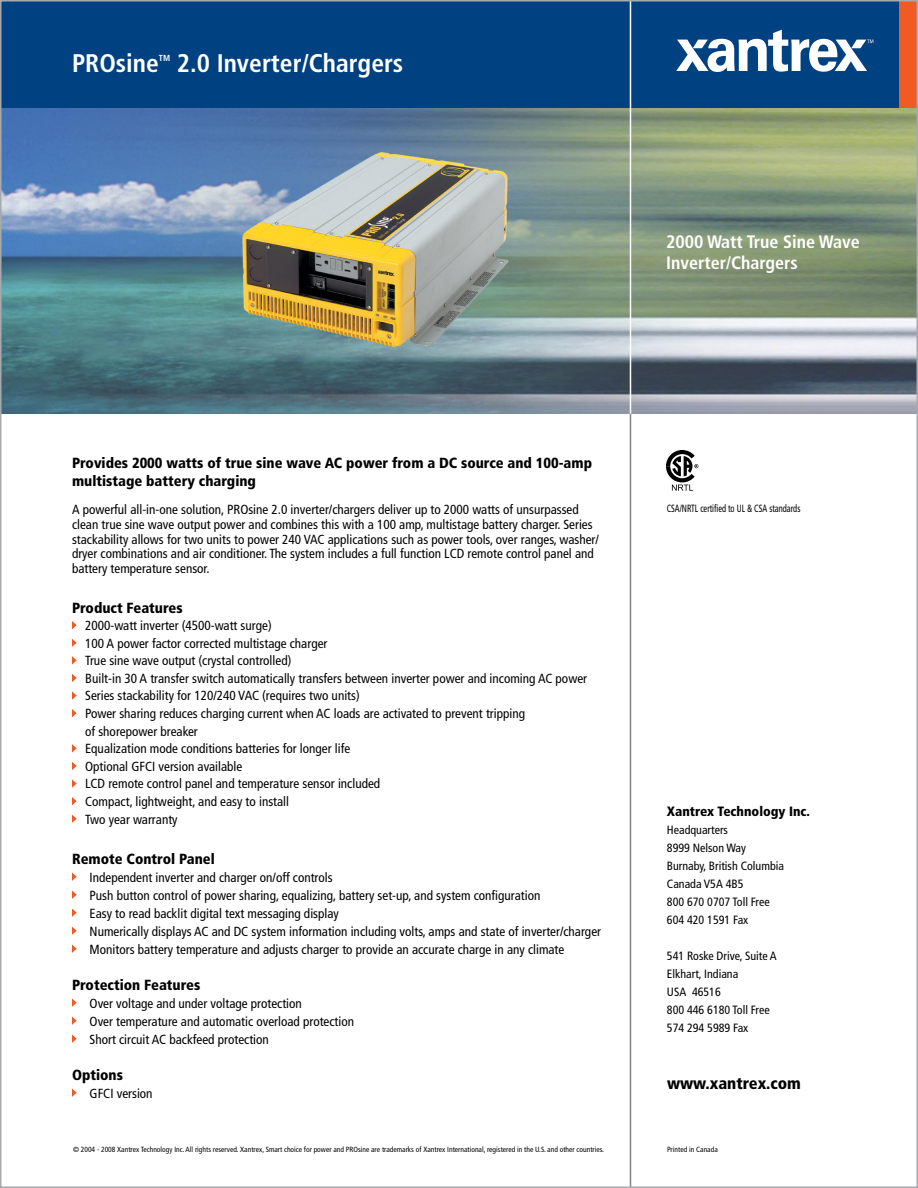
<style>
.page{position:relative;width:918px;height:1188px;background:#fff}
.page>*{position:absolute;margin:0;border:0;box-sizing:border-box;transform-origin:0 0}
.t1{font:700 condensed 25.5px "Frutiger";color:#fff}
.t2{font:700 condensed 18px/21px "Frutiger";color:#fff}
.t3{font:900 condensed 16.5px "Frutiger";color:#000}
.t4{font:900 condensed 14.7px/18px "Frutiger";color:#000}
.t5{font:900 condensed 13.5px "Frutiger";color:#000}
.t6{font:condensed 13.2px/17.5px "Frutiger";color:#000}
.t7{font:condensed 12px/18px "Frutiger";color:#000}
.t8{font:condensed 10.5px "Frutiger";color:#000;scale:.8 1}
.t9{font:700 condensed 8.7px "Frutiger";color:#fff}
.t10{font:condensed 7.5px "Frutiger";color:#000}
</style>
<div class="page">
<img style="left:3px;top:108px;width:912px;height:306px">
<div style="left:0;top:0;width:918px;height:108px;background:#004181"></div>
<div style="left:900px;top:0;width:18px;height:108px;background:#f15a22"></div>
<hr style="left:630px;top:414px;width:1px;height:774px;background:#808284">
<hr style="left:630px;top:0;width:1px;height:414px;background:#fff">
<svg style="left:666px;top:450px;width:32px;height:41px"></svg>
<svg style="left:676px;top:30px;width:197px;height:42px"></svg>
<svg style="left:72px;top:621px;width:5px;height:8px"></svg>
<svg style="left:72px;top:639px;width:5px;height:8px"></svg>
<svg style="left:72px;top:656px;width:5px;height:9px"></svg>
<svg style="left:72px;top:674px;width:5px;height:8px"></svg>
<svg style="left:72px;top:691px;width:5px;height:9px"></svg>
<svg style="left:72px;top:709px;width:5px;height:8px"></svg>
<svg style="left:72px;top:744px;width:5px;height:9px"></svg>
<svg style="left:72px;top:762px;width:5px;height:8px"></svg>
<svg style="left:72px;top:779px;width:5px;height:9px"></svg>
<svg style="left:72px;top:797px;width:5px;height:8px"></svg>
<svg style="left:72px;top:815px;width:5px;height:8px"></svg>
<svg style="left:72px;top:873px;width:5px;height:8px"></svg>
<svg style="left:72px;top:891px;width:5px;height:8px"></svg>
<svg style="left:72px;top:909px;width:5px;height:8px"></svg>
<svg style="left:72px;top:927px;width:5px;height:8px"></svg>
<svg style="left:72px;top:945px;width:5px;height:8px"></svg>
<svg style="left:72px;top:999px;width:5px;height:8px"></svg>
<svg style="left:72px;top:1017px;width:5px;height:8px"></svg>
<svg style="left:72px;top:1035px;width:5px;height:8px"></svg>
<svg style="left:72px;top:1089px;width:5px;height:8px"></svg>
<h1 class="t1" style="left:72px;top:48px;width:88px">PROsine</h1>
<p class="t9" style="left:159px;top:53px;width:13px">TM</p>
<h1 class="t1" style="left:177px;top:48px;width:228px">2.0 Inverter/Chargers</h1>
<h2 class="t2" style="left:666px;top:231px;width:195px">2000 Watt True Sine Wave<br>Inverter/Chargers</h2>
<p class="t4" style="left:72px;top:454px;width:522px">Provides 2000 watts of true sine wave AC power from a DC source and 100-amp multistage battery charging</p>
<p class="t6" style="left:72px;top:502px;width:528px;line-height:14.7px">A powerful all-in-one solution, PROsine 2.0 inverter/chargers deliver up to 2000 watts of unsurpassed clean true sine wave output power and combines this with a 100 amp, multistage battery charger. Series stackability allows for two units to power 240 VAC applications such as power tools, over ranges, washer/ dryer combinations and air conditioner. The system includes a full function LCD remote control panel and battery temperature sensor.</p>
<p class="t4" style="left:72px;top:598px;width:112px">Product Features</p>
<p class="t6" style="left:85px;top:617px;width:503px">2000-watt inverter (4500-watt surge)<br>100 A power factor corrected multistage charger<br>True sine wave output (crystal controlled)<br>Built-in 30 A transfer switch automatically transfers between inverter power and incoming AC power Series stackability for 120/240 VAC (requires two units)<br>Power sharing reduces charging current when AC loads are activated to prevent tripping<br>of shorepower breaker<br>Equalization mode conditions batteries for longer life<br>Optional GFCI version available<br>LCD remote control panel and temperature sensor included<br>Compact, lightweight, and easy to install<br>Two year warranty</p>
<p class="t4" style="left:72px;top:850px;width:144px">Remote Control Panel</p>
<p class="t6" style="left:90px;top:868px;width:513px;line-height:18px">Independent inverter and charger on/off controls<br>Push button control of power sharing, equalizing, battery set-up, and system configuration<br>Easy to read backlit digital text messaging display<br>Numerically displays AC and DC system information including volts, amps and state of inverter/charger Monitors battery temperature and adjusts charger to provide an accurate charge in any climate</p>
<p class="t4" style="left:72px;top:976px;width:130px">Protection Features</p>
<p class="t6" style="left:90px;top:994px;width:266px;line-height:18px">Over voltage and under voltage protection<br>Over temperature and automatic overload protection<br>Short circuit AC backfeed protection</p>
<p class="t4" style="left:72px;top:1066px;width:53px">Options</p>
<p class="t6" style="left:90px;top:1084px;width:65px">GFCI version</p>
<p class="t8" style="left:667px;top:502px;width:169px">CSA/NRTL certified to UL &amp; CSA standards</p>
<p class="t5" style="left:667px;top:803px;width:145px">Xantrex Technology Inc.</p>
<p class="t7" style="left:667px;top:821px;width:119px">Headquarters<br>8999 Nelson Way<br>Burnaby, British Columbia<br>Canada V5A 4B5<br>800 670 0707 Toll Free<br>604 420 1591 Fax</p>
<p class="t7" style="left:667px;top:947px;width:111px">541 Roske Drive, Suite A<br>Elkhart, Indiana<br>USA 46516<br>800 446 6180 Toll Free<br>574 294 5989 Fax</p>
<p class="t3" style="left:667px;top:1073px;width:136px">www.xantrex.com</p>
<p class="t10" style="left:73px;top:1145px;width:533px">© 2004 - 2008 Xantrex Technology Inc. All rights reserved. Xantrex, Smart choice for power and PROsine are trademarks of Xantrex International, registered in the U.S. and other countries.</p>
<p class="t10" style="left:667px;top:1145px;width:52px">Printed in Canada</p>
</div>
